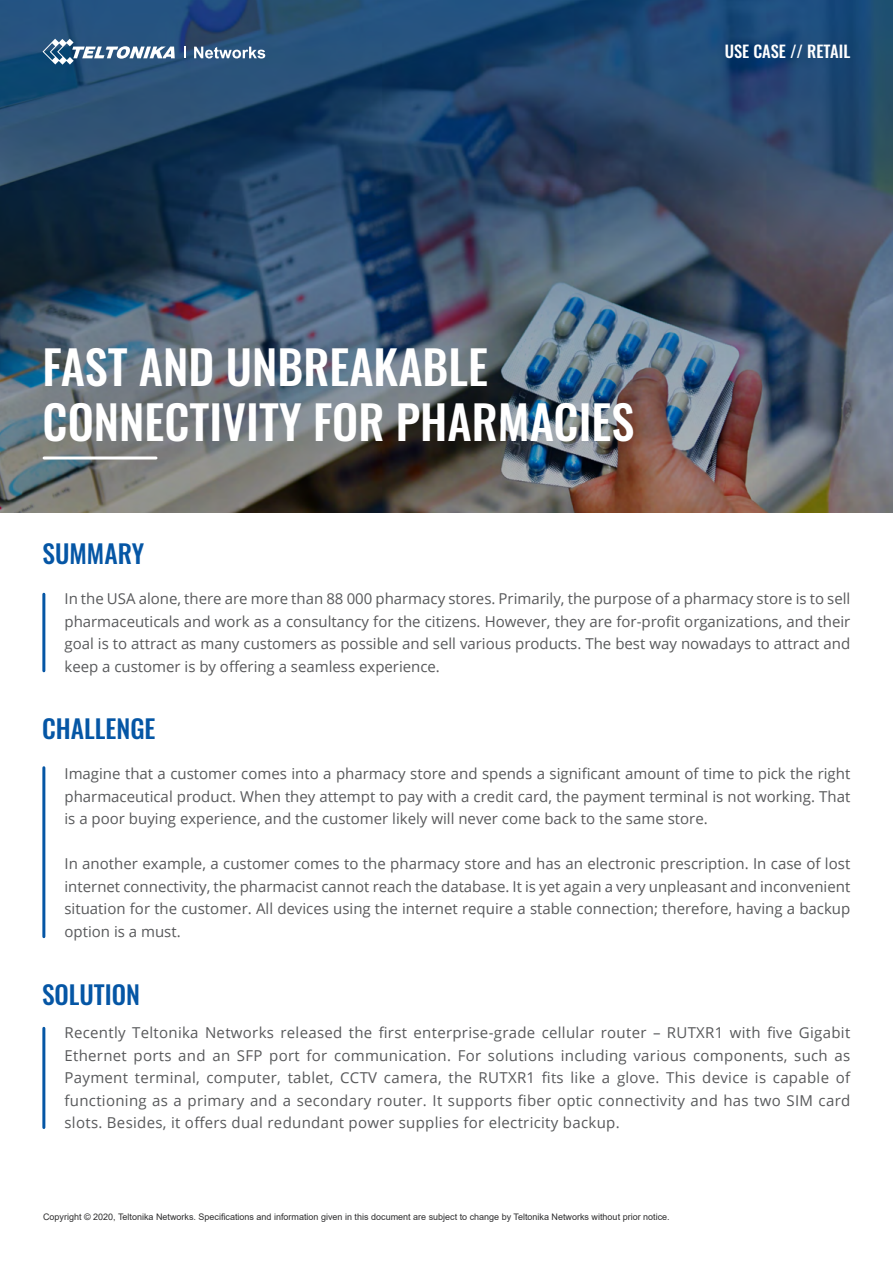
<style>
.page{position:relative;width:893px;height:1263px;background:#fff}
.page>*{position:absolute;margin:0;border:0;box-sizing:border-box;transform-origin:0 0}
.t1{font:500 46.5px/55.5px "Oswald";color:#fff}
.t2{font:500 25.5px "Oswald";color:#0556a5}
.t3{font:500 16.5px "Oswald";color:#fff}
.t4{font:15px/22.5px "Open Sans";color:#58595b;text-align:justify}
.t5{font:9px "Arial";color:#2e2e2f}
</style>
<div class="page">
<img style="left:0;top:0;width:893px;height:512px">
<hr style="left:42px;top:594px;width:3px;height:77px;background:#0556a5">
<hr style="left:42px;top:768px;width:3px;height:169px;background:#0556a5">
<hr style="left:44px;top:456px;width:112px;height:3px;background:#fff">
<hr style="left:42px;top:1028px;width:3px;height:99px;background:#0556a5">
<svg style="left:43px;top:39px;width:132px;height:26px"></svg>
<svg style="left:184px;top:46px;width:2px;height:12px"></svg>
<svg style="left:194px;top:47px;width:71px;height:12px"></svg>
<p class="t3" style="left:725px;top:43px;width:127px">USE CASE // RETAIL</p>
<h1 class="t1" style="left:43px;top:342px;width:593px">FAST AND UNBREAKABLE<br>CONNECTIVITY FOR PHARMACIES</h1>
<h2 class="t2" style="left:43px;top:540px;width:103px">SUMMARY</h2>
<p class="t4" style="left:64px;top:587px;width:787px">In the USA alone, there are more than 88 000 pharmacy stores. Primarily, the purpose of a pharmacy store is to sell pharmaceuticals and work as a consultancy for the citizens. However, they are for-profit organizations, and their goal is to attract as many customers as possible and sell various products. The best way nowadays to attract and keep a customer is by offering a seamless experience.</p>
<h2 class="t2" style="left:42px;top:715px;width:115px">CHALLENGE</h2>
<p class="t4" style="left:64px;top:762px;width:787px">Imagine that a customer comes into a pharmacy store and spends a significant amount of time to pick the right pharmaceutical product. When they attempt to pay with a credit card, the payment terminal is not working. That is a poor buying experience, and the customer likely will never come back to the same store.</p>
<p class="t4" style="left:64px;top:852px;width:787px">In another example, a customer comes to the pharmacy store and has an electronic prescription. In case of lost internet connectivity, the pharmacist cannot reach the database. It is yet again a very unpleasant and inconvenient situation for the customer. All devices using the internet require a stable connection; therefore, having a backup option is a must.</p>
<h2 class="t2" style="left:42px;top:981px;width:100px">SOLUTION</h2>
<p class="t4" style="left:64px;top:1021px;width:787px">Recently Teltonika Networks released the first enterprise-grade cellular router – RUTXR1 with five Gigabit Ethernet ports and an SFP port for communication. For solutions including various components, such as Payment terminal, computer, tablet, CCTV camera, the RUTXR1 fits like a glove. This device is capable of functioning as a primary and a secondary router. It supports fiber optic connectivity and has two SIM card slots. Besides, it offers dual redundant power supplies for electricity backup.</p>
<p class="t5" style="left:43px;top:1210px;width:628px">Copyright © 2020, Teltonika Networks. Specifications and information given in this document are subject to change by Teltonika Networks without prior notice.</p>
</div>
